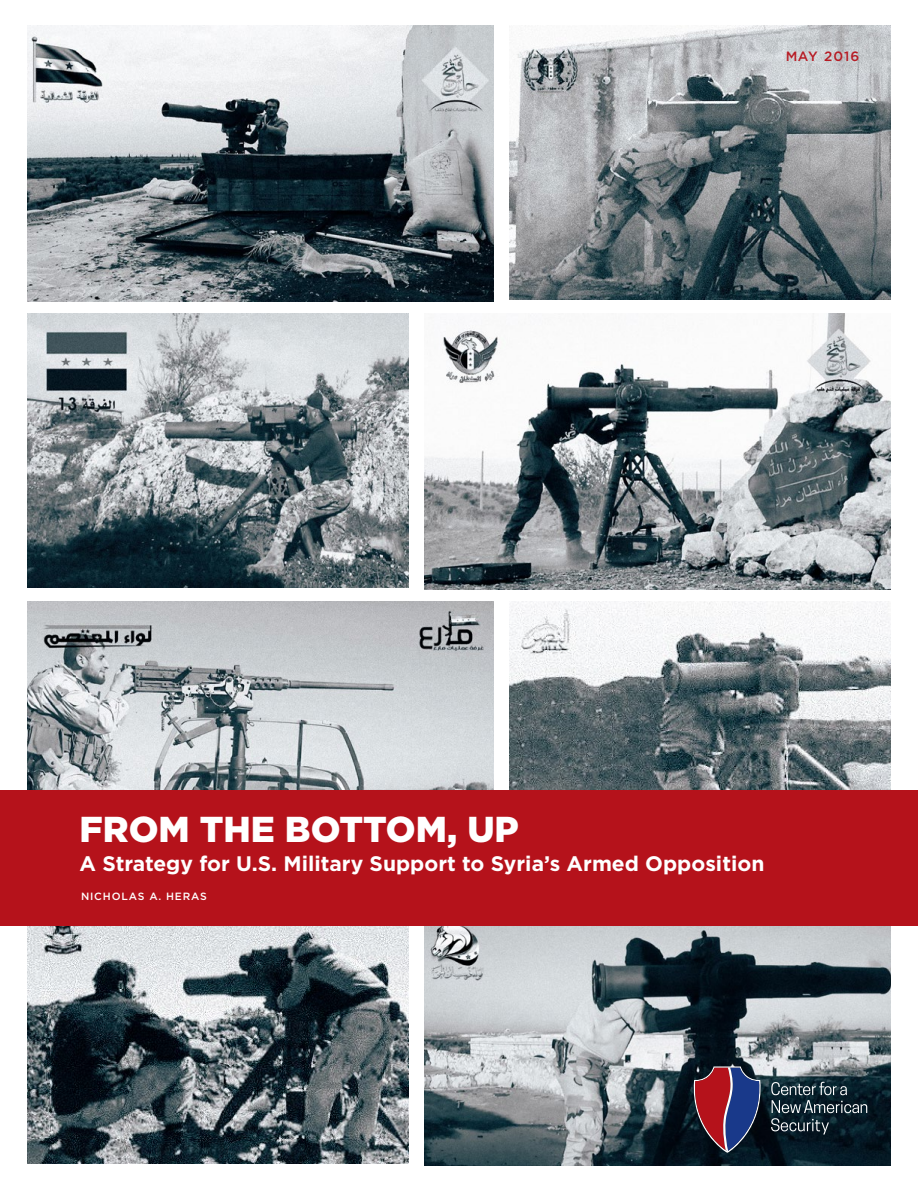
<style>
.page{position:relative;width:918px;height:1188px;background:#fff}
.page>*{position:absolute;margin:0;border:0;box-sizing:border-box;transform-origin:0 0}
.t1{font:900 36px "Gotham";color:#fff}
.t2{font:700 21px "Gotham";color:#fff}
.t3{font:500 13.5px "Gotham";letter-spacing:.08em;color:#b5121b}
.t4{font:500 10.5px "Gotham";letter-spacing:.08em;color:#fff}
</style>
<div class="page">
<img style="left:424px;top:926px;width:467px;height:240px">
<img style="left:27px;top:25px;width:467px;height:276px">
<img style="left:27px;top:602px;width:467px;height:189px">
<img style="left:424px;top:313px;width:467px;height:276px">
<img style="left:510px;top:25px;width:381px;height:274px">
<img style="left:510px;top:602px;width:381px;height:189px">
<img style="left:27px;top:313px;width:381px;height:274px">
<img style="left:27px;top:926px;width:381px;height:238px">
<div style="left:0;top:791px;width:918px;height:135px;background:#b5121b"></div>
<svg style="left:771px;top:1082px;width:96px;height:53px;background:#2a3d46"></svg>
<svg style="left:692px;top:1066px;width:70px;height:87px;background:#55324f"></svg>
<p class="t3" style="left:785px;top:47px;width:76px">MAY 2016</p>
<h1 class="t1" style="left:79px;top:805px;width:441px">FROM THE BOTTOM, UP</h1>
<p class="t2" style="left:79px;top:850px;width:686px">A Strategy for U.S. Military Support to Syria’s Armed Opposition</p>
<p class="t4" style="left:81px;top:889px;width:128px">NICHOLAS A. HERAS</p>
</div>
